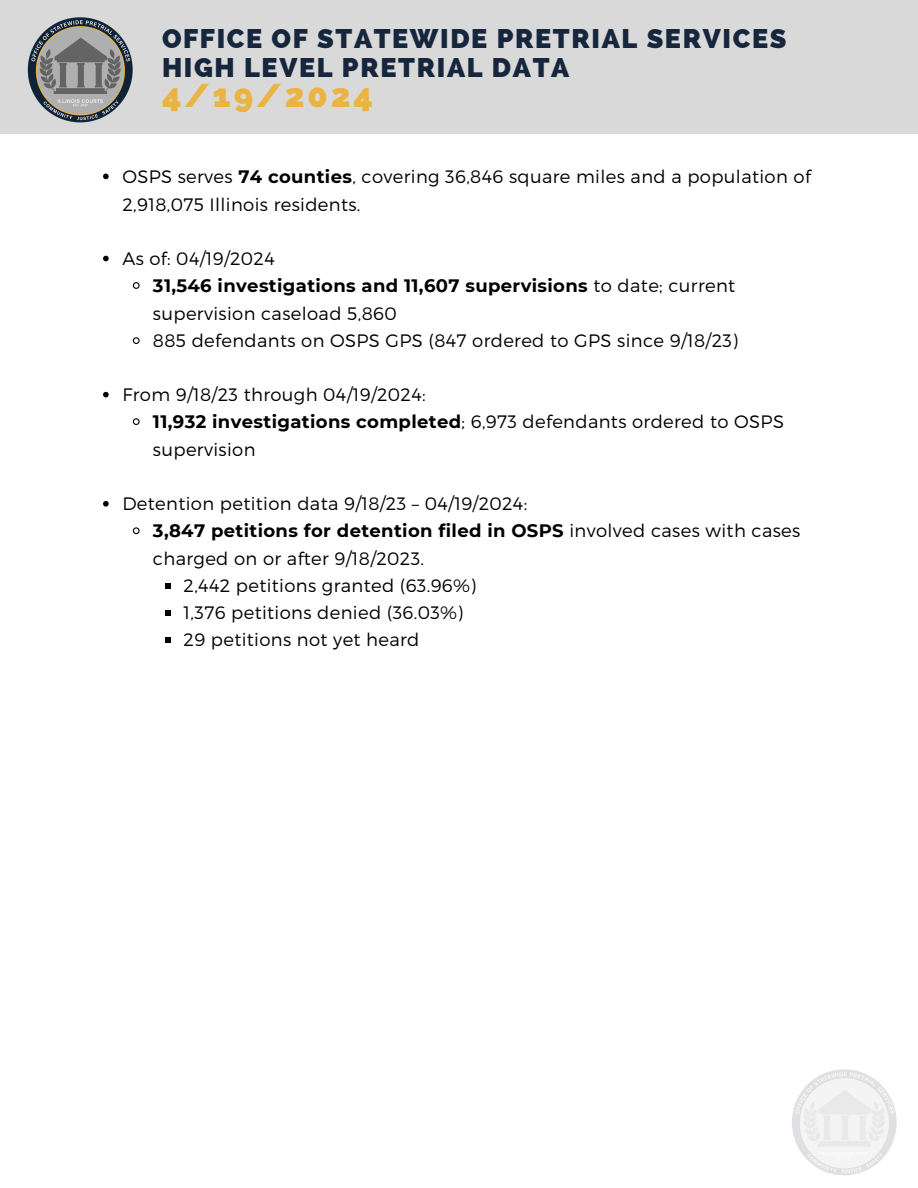
<style>
.page{position:relative;width:918px;height:1188px;background:#fff}
.page>*{position:absolute;margin:0;border:0;box-sizing:border-box;transform-origin:0 0}
.t1{font:800 33px "Raleway";letter-spacing:.09em;color:#ebb341}
.t2{font:800 27px/29.2px "Raleway";letter-spacing:.06em;color:#16263d}
.t3{font:300 18px/28.2px "Montserrat";letter-spacing:.02em;color:#000}
.t4{font:700 18px/28.2px "Montserrat";letter-spacing:.02em;color:#000}
.s1{font-weight:700}
.s2{font-weight:300}
</style>
<div class="page">
<div style="left:0;top:0;width:918px;height:134px;background:#d9d9d9"></div>
<img style="left:27px;top:17px;width:106px;height:106px">
<svg style="left:103px;top:174px;width:6px;height:5px"></svg>
<svg style="left:103px;top:256px;width:6px;height:5px"></svg>
<svg style="left:132px;top:282px;width:8px;height:7px"></svg>
<svg style="left:132px;top:337px;width:8px;height:7px"></svg>
<svg style="left:103px;top:392px;width:6px;height:5px"></svg>
<svg style="left:132px;top:418px;width:8px;height:7px"></svg>
<svg style="left:103px;top:501px;width:6px;height:6px"></svg>
<svg style="left:132px;top:527px;width:8px;height:8px"></svg>
<svg style="left:165px;top:583px;width:6px;height:6px"></svg>
<svg style="left:165px;top:610px;width:6px;height:6px"></svg>
<svg style="left:165px;top:637px;width:6px;height:6px"></svg>
<img style="left:792px;top:1069px;width:105px;height:107px">
<h2 class="t2" style="left:162px;top:24px;width:626px">OFFICE OF STATEWIDE PRETRIAL SERVICES<br>HIGH LEVEL PRETRIAL DATA</h2>
<h1 class="t1" style="left:162px;top:76px;width:212px">4/19/2024</h1>
<p class="t3" style="left:122px;top:161px;width:690px">OSPS serves <span class="s1">74 counties</span>, covering 36,846 square miles and a population of<br>2,918,075 Illinois residents.</p>
<p class="t3" style="left:122px;top:243px;width:154px">As of: 04/19/2024</p>
<p class="t4" style="left:153px;top:271px;width:584px">31,546 investigations and 11,607 supervisions <span class="s2">to date; current supervision caseload 5,860</span></p>
<p class="t3" style="left:153px;top:325px;width:587px">885 defendants on OSPS GPS (847 ordered to GPS since 9/18/23)</p>
<p class="t3" style="left:122px;top:379px;width:305px">From 9/18/23 through 04/19/2024:</p>
<p class="t3" style="left:153px;top:406px;width:633px"><span class="s1">11,932 investigations completed</span>; 6,973 defendants ordered to OSPS supervision</p>
<p class="t3" style="left:122px;top:489px;width:406px">Detention petition data 9/18/23 – 04/19/2024:</p>
<p class="t3" style="left:153px;top:516px;width:649px"><span class="s1">3,847 petitions for detention filed in OSPS</span> involved cases with cases charged on or after 9/18/2023.</p>
<p class="t3" style="left:184px;top:571px;width:294px">2,442 petitions granted (63.96%)</p>
<p class="t3" style="left:184px;top:598px;width:281px">1,376 petitions denied (36.03%)</p>
<p class="t3" style="left:184px;top:625px;width:237px">29 petitions not yet heard</p>
</div>
